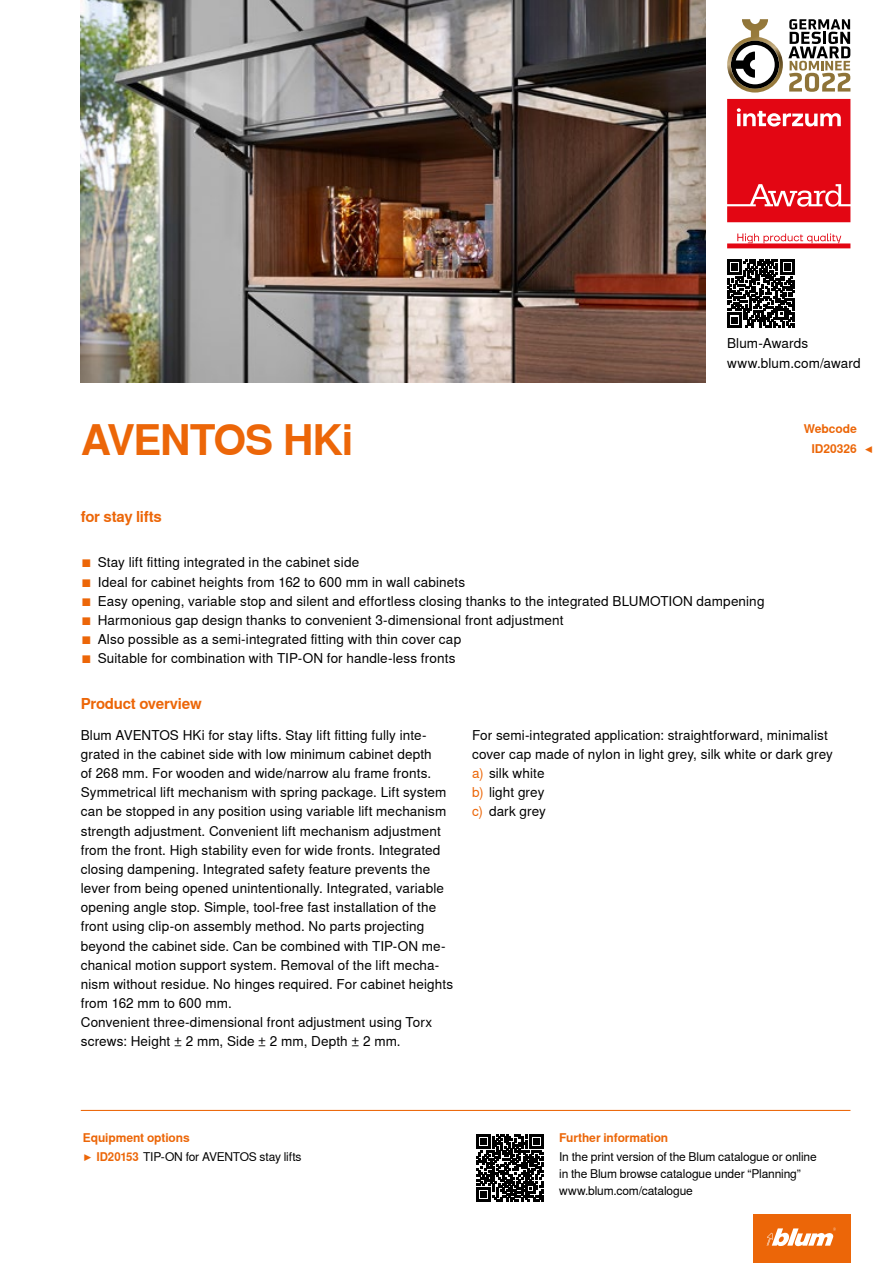
<style>
.page{position:relative;width:893px;height:1263px;background:#fff}
.page>*{position:absolute;margin:0;border:0;box-sizing:border-box;transform-origin:0 0}
.CB_AF_Ueber_Tit2{font:700 42px "Nimbus Sans Global";letter-spacing:-.035em;color:#ec6608}
.CB_AF_Ueber_Ber1o_li{font:700 15px "Nimbus Sans Global";letter-spacing:-.015em;color:#ec6608}
.CB_AF_FliesIMG_li{font:13.5px/19.2px "Nimbus Sans Global";letter-spacing:.01em;color:#000}
.CB_AF_Bes_IMG9{font:13.5px "Nimbus Sans Global";letter-spacing:.01em;color:#000}
.CB_AF_Fliess_li{font:12px "Nimbus Sans Global";letter-spacing:-.01em;color:#000}
.CB_AF_Ueber_Ber2o_li{font:700 12px "Nimbus Sans Global";letter-spacing:-.01em;color:#ec6608}
.CB_AF_Ueber_Ber2o_li-2{font:12px "Nimbus Sans Global";letter-spacing:-.02em;color:#000}
.CB_AF_Ueber_Ber2o_re{font:700 12px "Nimbus Sans Global";letter-spacing:-.005em;color:#ec6608}
.s1{color:#ec6608}
.s2{font-weight:700;color:#ec6608}
</style>
<div class="page">
<img style="left:81px;top:0;width:625px;height:383px">
<svg style="left:727px;top:19px;width:123px;height:74px"></svg>
<svg style="left:727px;top:99px;width:123px;height:123px"></svg>
<div style="left:727px;top:243px;width:123px;height:5px;background:#e30613"></div>
<svg style="left:737px;top:233px;width:104px;height:10px"></svg>
<div style="left:753px;top:1214px;width:97px;height:49px;background:#ec6608"></div>
<svg style="left:767px;top:1227px;width:69px;height:19px"></svg>
<svg style="left:727px;top:259px;width:68px;height:69px"></svg>
<svg style="left:727px;top:260px;width:67px;height:67px"></svg>
<hr style="left:81px;top:1110px;width:769px;height:1px;background:#ec6608">
<svg style="left:476px;top:1134px;width:67px;height:67px"></svg>
<p class="CB_AF_Ueber_Tit2" style="left:81px;top:416px;width:274px">AVENTOS HKi</p>
<p class="CB_AF_Ueber_Ber1o_li" style="left:81px;top:508px;width:83px">for stay lifts</p>
<p class="CB_AF_FliesIMG_li" style="left:727px;top:334px;width:83px">Blum-Awards</p>
<p class="CB_AF_FliesIMG_li" style="left:727px;top:353px;width:135px">www.blum.com/award</p>
<p class="CB_AF_Ueber_Ber2o_re" style="left:804px;top:422px;width:55px">Webcode</p>
<p class="CB_AF_Ueber_Ber2o_re" style="left:811px;top:441px;width:47px">ID20326</p>
<p class="CB_AF_Ueber_Ber2o_re" style="left:865px;top:441px;width:11px">◀</p>
<p class="CB_AF_Bes_IMG9" style="left:81px;top:555px;width:280px"><span class="s1">■</span> Stay lift fitting integrated in the cabinet side</p>
<p class="CB_AF_Bes_IMG9" style="left:81px;top:574px;width:386px"><span class="s1">■</span> Ideal for cabinet heights from 162 to 600 mm in wall cabinets</p>
<p class="CB_AF_Bes_IMG9" style="left:81px;top:593px;width:685px"><span class="s1">■</span> Easy opening, variable stop and silent and effortless closing thanks to the integrated BLUMOTION dampening</p>
<p class="CB_AF_Bes_IMG9" style="left:81px;top:612px;width:484px"><span class="s1">■</span> Harmonious gap design thanks to convenient 3-dimensional front adjustment</p>
<p class="CB_AF_Bes_IMG9" style="left:81px;top:631px;width:382px"><span class="s1">■</span> Also possible as a semi-integrated fitting with thin cover cap</p>
<p class="CB_AF_Bes_IMG9" style="left:81px;top:651px;width:376px"><span class="s1">■</span> Suitable for combination with TIP-ON for handle-less fronts</p>
<p class="CB_AF_Ueber_Ber1o_li" style="left:81px;top:695px;width:122px">Product overview</p>
<p class="CB_AF_FliesIMG_li" style="left:81px;top:725px;width:374px">Blum AVENTOS HKi for stay lifts. Stay lift fitting fully inte&shy;grated in the cabinet side with low minimum cabinet depth<br>of 268 mm. For wooden and wide/narrow alu frame fronts.<br>Symmetrical lift mechanism with spring package. Lift system can be stopped in any position using variable lift mechanism strength adjustment. Convenient lift mechanism adjustment from the front. High stability even for wide fronts. Integrated closing dampening. Integrated safety feature prevents the lever from being opened unintentionally. Integrated, variable opening angle stop. Simple, tool-free fast installation of the front using clip-on assembly method. No parts projecting beyond the cabinet side. Can be combined with TIP-ON me&shy;chanical motion support system. Removal of the lift mecha&shy;nism without residue. No hinges required. For cabinet heights from 162 mm to 600 mm.</p>
<p class="CB_AF_FliesIMG_li" style="left:81px;top:1013px;width:353px">Convenient three-dimensional front adjustment using Torx screws: Height ± 2 mm, Side ± 2 mm, Depth ± 2 mm.</p>
<p class="CB_AF_FliesIMG_li" style="left:472px;top:725px;width:362px">For semi-integrated application: straightforward, minimalist cover cap made of nylon in light grey, silk white or dark grey</p>
<p class="CB_AF_FliesIMG_li" style="left:472px;top:764px;width:74px"><span class="s1">a)</span> silk white</p>
<p class="CB_AF_FliesIMG_li" style="left:472px;top:783px;width:74px"><span class="s1">b)</span> light grey</p>
<p class="CB_AF_FliesIMG_li" style="left:472px;top:802px;width:75px"><span class="s1">c)</span> dark grey</p>
<p class="CB_AF_Ueber_Ber2o_li" style="left:83px;top:1130px;width:108px">Equipment options</p>
<p class="CB_AF_Ueber_Ber2o_li-2" style="left:83px;top:1149px;width:220px"><span class="s1">▶</span> <span class="s2">ID20153</span> TIP-ON for AVENTOS stay lifts</p>
<p class="CB_AF_Ueber_Ber2o_li" style="left:559px;top:1130px;width:111px">Further information</p>
<p class="CB_AF_Fliess_li" style="left:559px;top:1149px;width:259px">In the print version of the Blum catalogue or online</p>
<p class="CB_AF_Fliess_li" style="left:559px;top:1166px;width:243px">in the Blum browse catalogue under “Planning”</p>
<p class="CB_AF_Fliess_li" style="left:559px;top:1183px;width:135px">www.blum.com/catalogue</p>
</div>
